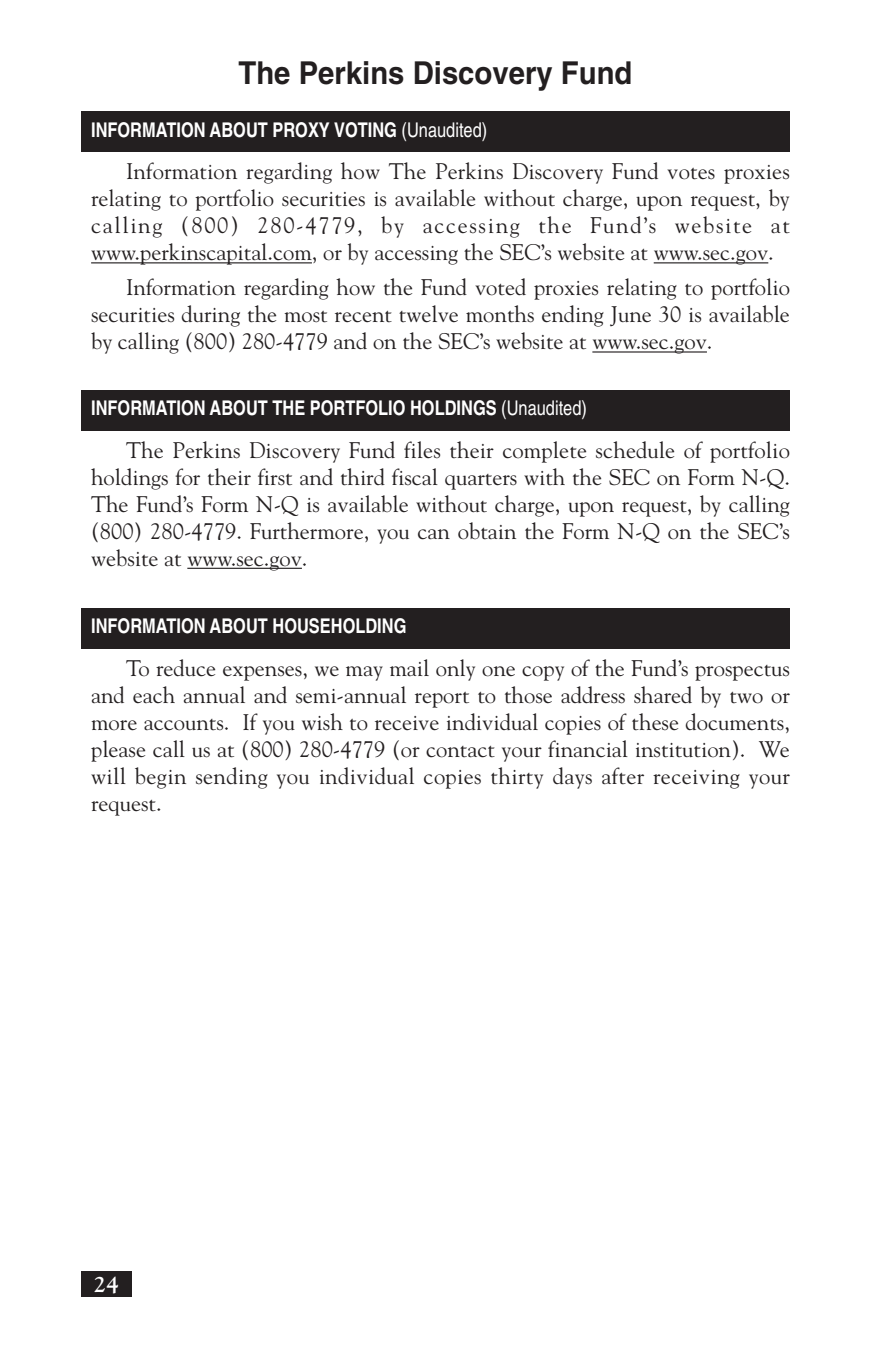
<style>
.page{position:relative;width:871px;height:1357px;background:#fff}
.page>*{position:absolute;margin:0;border:0;box-sizing:border-box;transform-origin:0 0}
.t1{font:700 31.5px "Helvetica";color:#231f20;scale:.93 1}
.t2{font:22.5px/27px "Goudy";color:#231f20;text-align:justify}
.t3{font:700 22.5px "Goudy";color:#fff}
.t4{font:700 20.25px "Helvetica";color:#fff;scale:.81 1}
.s1{font-weight:400}
</style>
<div class="page">
<div style="left:81px;top:1271px;width:51px;height:25px;background:#231f20"></div>
<hr style="left:91px;top:262px;width:221px;height:1px;background:#231f20">
<hr style="left:654px;top:262px;width:114px;height:1px;background:#231f20">
<hr style="left:592px;top:351px;width:115px;height:2px;background:#231f20">
<div style="left:81px;top:111px;width:709px;height:41px;background:#231f20"></div>
<hr style="left:187px;top:568px;width:115px;height:1px;background:#231f20">
<div style="left:81px;top:390px;width:709px;height:40px;background:#231f20"></div>
<div style="left:81px;top:608px;width:709px;height:40px;background:#231f20"></div>
<h1 class="t1" style="left:238px;top:61px;width:425px">The Perkins Discovery Fund</h1>
<p class="t4" style="left:91px;top:122px;width:491px">INFORMATION ABOUT PROXY VOTING <span class="s1">(Unaudited)</span></p>
<p class="t2" style="left:91px;top:158px;width:700px;text-indent:35px">Information regarding how The Perkins Discovery Fund votes proxies relating to portfolio securities is available without charge, upon request, by calling (800) 280-4779, by accessing the Fund’s website at www.perkinscapital.com, or by accessing the SEC’s website at www.sec.gov.</p>
<p class="t2" style="left:91px;top:274px;width:700px;text-indent:35px">Information regarding how the Fund voted proxies relating to portfolio securities during the most recent twelve months ending June 30 is available by calling (800) 280-4779 and on the SEC’s website at www.sec.gov.</p>
<p class="t4" style="left:91px;top:401px;width:613px">INFORMATION ABOUT THE PORTFOLIO HOLDINGS <span class="s1">(Unaudited)</span></p>
<p class="t2" style="left:91px;top:436px;width:700px;text-indent:35px">The Perkins Discovery Fund files their complete schedule of portfolio holdings for their first and third fiscal quarters with the SEC on Form N-Q.<br>The Fund’s Form N-Q is available without charge, upon request, by calling (800) 280-4779. Furthermore, you can obtain the Form N-Q on the SEC’s website at www.sec.gov.</p>
<p class="t4" style="left:91px;top:619px;width:391px">INFORMATION ABOUT HOUSEHOLDING</p>
<p class="t2" style="left:91px;top:654px;width:700px;text-indent:35px">To reduce expenses, we may mail only one copy of the Fund’s prospectus and each annual and semi-annual report to those address shared by two or more accounts. If you wish to receive individual copies of these documents, please call us at (800) 280-4779 (or contact your financial institution). We will begin sending you individual copies thirty days after receiving your request.</p>
<p class="t3" style="left:94px;top:1271px;width:27px">24</p>
</div>
